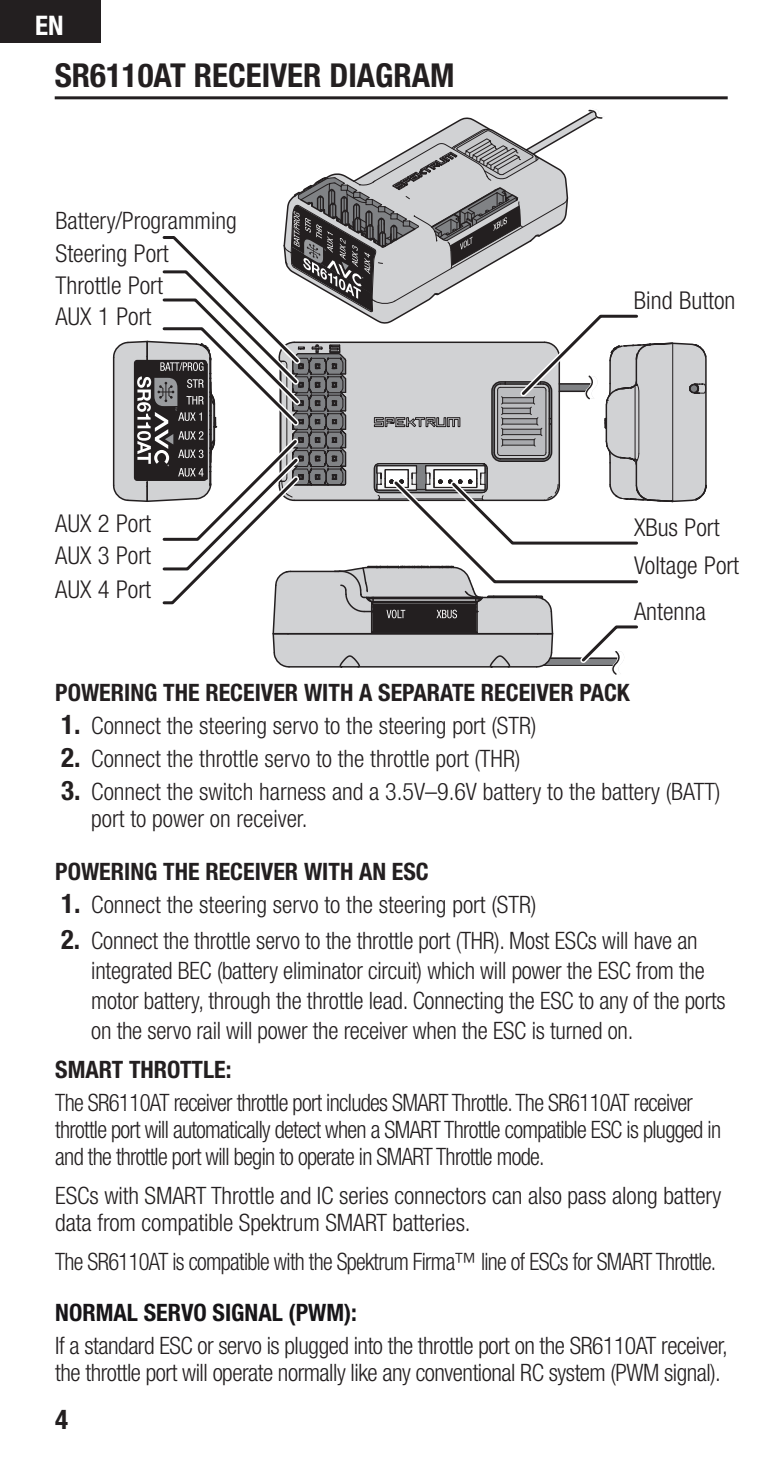
<style>
.page{position:relative;width:783px;height:1458px;background:#fff}
.page>*{position:absolute;margin:0;border:0;box-sizing:border-box;transform-origin:0 0}
.t1{font:700 condensed 33px "Helvetica Neue LT Std";color:#231f20}
.t2{font:700 condensed 27px "Helvetica Neue LT Std";color:#fff}
.t3{font:700 condensed 27px "Helvetica Neue LT Std";color:#231f20}
.t4{font:300 condensed 24.6px/32.7px "Helvetica Neue LT Std";color:#231f20;text-align:justify}
.t5{font:300 condensed 24px/27px "Helvetica Neue LT Std";letter-spacing:-.01em;color:#231f20}
.t6{font:300 condensed 24px/27px "Helvetica Neue LT Std";letter-spacing:-.03em;color:#231f20;scale:.95 1}
.t7{font:700 condensed 24px "Helvetica Neue LT Std";color:#231f20}
.t8{font:300 condensed 24px "Helvetica Neue LT Std";letter-spacing:-.03em;color:#231f20;scale:.94 1}
.t9{font:700 condensed 24px "Helvetica Neue LT Std";color:#171518}
.s1{font-weight:700;font-size:27px}
</style>
<div class="page">
<div style="left:0;top:0;width:100px;height:43px;background:#231f20"></div>
<svg style="left:112px;top:109px;width:595px;height:566px"></svg>
<hr style="left:55px;top:96px;width:673px;height:3px;background:#231f20">
<p class="t2" style="left:35px;top:16px;width:30px">EN</p>
<h1 class="t1" style="left:55px;top:64px;width:401px">SR6110AT RECEIVER DIAGRAM</h1>
<p class="t5" style="left:56px;top:210px;width:183px">Battery/Programming</p>
<p class="t4" style="left:56px;top:240px;width:115px">Steering Port</p>
<p class="t4" style="left:56px;top:271px;width:109px">Throttle Port</p>
<p class="t4" style="left:56px;top:303px;width:97px">AUX 1 Port</p>
<p class="t4" style="left:55px;top:510px;width:97px">AUX 2 Port AUX 3 Port AUX 4 Port</p>
<p class="t4" style="left:634px;top:287px;width:103px">Bind Button</p>
<p class="t4" style="left:634px;top:514px;width:87px">XBus Port</p>
<p class="t4" style="left:634px;top:552px;width:107px">Voltage Port</p>
<p class="t4" style="left:634px;top:598px;width:73px">Antenna</p>
<p class="t7" style="left:55px;top:683px;width:576px">POWERING THE RECEIVER WITH A SEPARATE RECEIVER PACK</p>
<p class="t5" style="left:61px;top:714px;width:477px"><span class="s1">1.</span> Connect the steering servo to the steering port (STR)</p>
<p class="t5" style="left:61px;top:747px;width:461px"><span class="s1">2.</span> Connect the throttle servo to the throttle port (THR)</p>
<p class="t5" style="left:91px;top:780px;width:631px;text-indent:-30px"><span class="s1">3.</span> Connect the switch harness and a 3.5V–9.6V battery to the battery (BATT) port to power on receiver.</p>
<p class="t7" style="left:55px;top:863px;width:375px">POWERING THE RECEIVER WITH AN ESC</p>
<p class="t5" style="left:61px;top:894px;width:477px"><span class="s1">1.</span> Connect the steering servo to the steering port (STR)</p>
<p class="t5" style="left:91px;top:928px;width:636px;line-height:30px;text-indent:-30px"><span class="s1">2.</span> Connect the throttle servo to the throttle port (THR). Most ESCs will have an integrated BEC (battery eliminator circuit) which will power the ESC from the motor battery, through the throttle lead. Connecting the ESC to any of the ports on the servo rail will power the receiver when the ESC is turned on.</p>
<p class="t7" style="left:55px;top:1061px;width:178px">SMART THROTTLE:</p>
<p class="t6" style="left:55px;top:1092px;width:702px">The SR6110AT receiver throttle port includes SMART Throttle. The SR6110AT receiver throttle port will automatically detect when a SMART Throttle compatible ESC is plugged in and the throttle port will begin to operate in SMART Throttle mode.</p>
<p class="t5" style="left:55px;top:1185px;width:668px">ESCs with SMART Throttle and IC series connectors can also pass along battery data from compatible Spektrum SMART batteries.</p>
<p class="t8" style="left:55px;top:1253px;width:705px">The SR6110AT is compatible with the Spektrum Firma™ line of ESCs for SMART Throttle.</p>
<p class="t9" style="left:55px;top:1304px;width:303px">NORMAL SERVO SIGNAL (PWM):</p>
<p class="t5" style="left:55px;top:1335px;width:674px">If a standard ESC or servo is plugged into the throttle port on the SR6110AT receiver, the throttle port will operate normally like any conventional RC system (PWM signal).</p>
<p class="t3" style="left:55px;top:1409px;width:14px">4</p>
</div>
